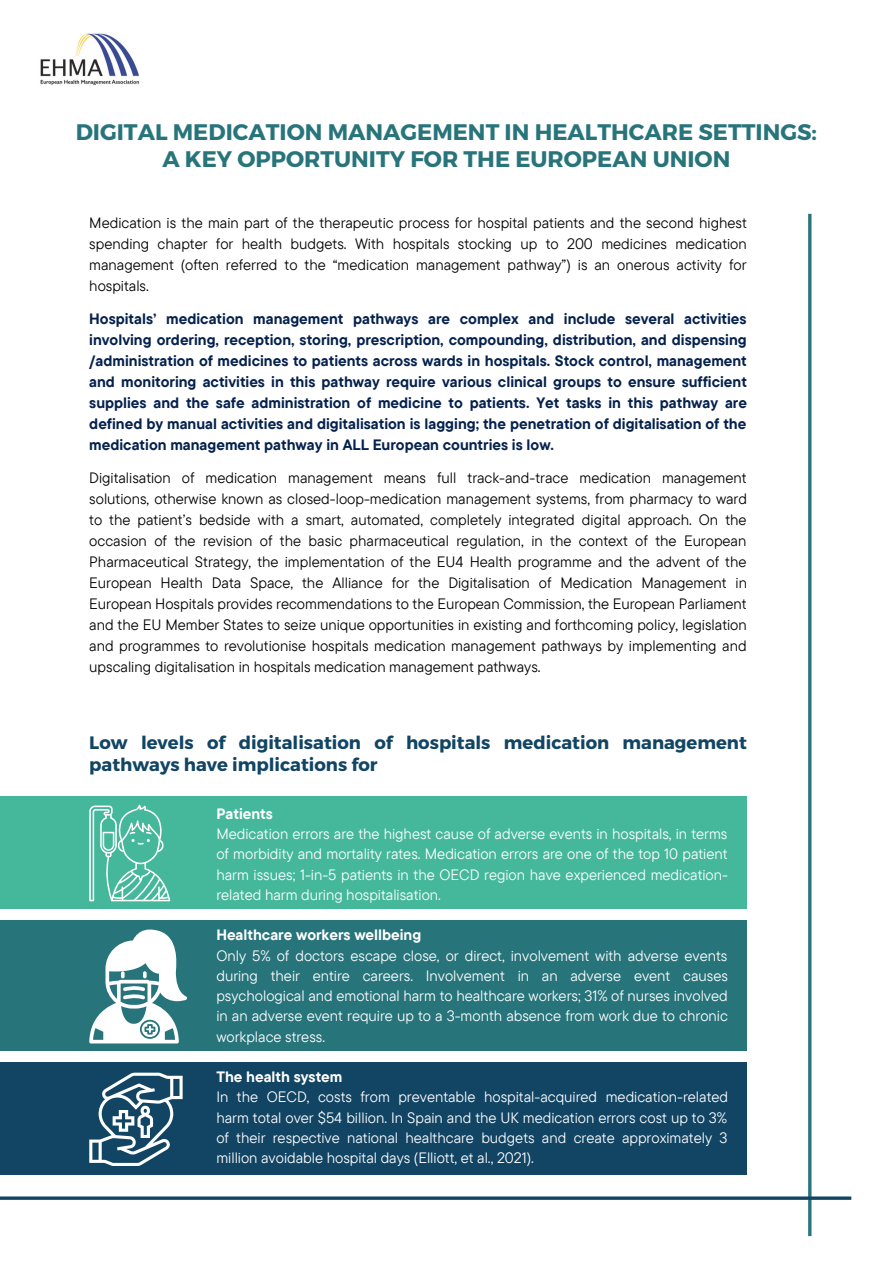
<style>
.page{position:relative;width:893px;height:1264px;background:#fff}
.page>*{position:absolute;margin:0;border:0;box-sizing:border-box;transform-origin:0 0}
.t1{font:700 22.5px/27px "Montserrat";color:#27757b;text-align:center}
.t2{font:700 18px/21.3px "Montserrat";color:#124564}
.t3{font:15px/21px "TT Commons Pro";color:#000;text-align:justify}
.t4{font:15px/20.2px "TT Commons Pro";color:#fff;text-align:justify}
.t5{font:700 15px/21px "TT Commons Pro";color:#05214d;text-align:justify}
.t6{font:700 15px "TT Commons Pro";color:#fff}
</style>
<div class="page">
<hr style="left:808px;top:214px;width:3px;height:1022px;background:#27757b">
<hr style="left:0;top:1196px;width:851px;height:3px;background:#124564">
<img style="left:40px;top:33px;width:99px;height:52px">
<div style="left:0;top:796px;width:746px;height:112px;background:#45b89b"></div>
<div style="left:0;top:920px;width:746px;height:131px;background:#27757b"></div>
<div style="left:0;top:1062px;width:746px;height:112px;background:#124564"></div>
<svg style="left:89px;top:804px;width:81px;height:97px"></svg>
<svg style="left:89px;top:1072px;width:94px;height:93px"></svg>
<svg style="left:89px;top:929px;width:98px;height:114px"></svg>
<h1 class="t1" style="left:76px;top:117px;width:742px">DIGITAL MEDICATION MANAGEMENT IN HEALTHCARE SETTINGS:<br>A KEY OPPORTUNITY FOR THE EUROPEAN UNION</h1>
<p class="t3" style="left:89px;top:212px;width:659px">Medication is the main part of the therapeutic process for hospital patients and the second highest spending chapter for health budgets. With hospitals stocking up to 200 medicines medication management (often referred to the “medication management pathway”) is an onerous activity for hospitals.</p>
<p class="t5" style="left:89px;top:308px;width:659px">Hospitals’ medication management pathways are complex and include several activities involving ordering, reception, storing, prescription, compounding, distribution, and dispensing /administration of medicines to patients across wards in hospitals. Stock control, management and monitoring activities in this pathway require various clinical groups to ensure sufficient supplies and the safe administration of medicine to patients. Yet tasks in this pathway are defined by manual activities and digitalisation is lagging; the penetration of digitalisation of the medication management pathway in ALL European countries is low.</p>
<p class="t3" style="left:89px;top:467px;width:659px">Digitalisation of medication management means full track-and-trace medication management solutions, otherwise known as closed-loop-medication management systems, from pharmacy to ward to the patient’s bedside with a smart, automated, completely integrated digital approach. On the occasion of the revision of the basic pharmaceutical regulation, in the context of the European Pharmaceutical Strategy, the implementation of the EU4 Health programme and the advent of the European Health Data Space, the Alliance for the Digitalisation of Medication Management in European Hospitals provides recommendations to the European Commission, the European Parliament and the EU Member States to seize unique opportunities in existing and forthcoming policy, legislation and programmes to revolutionise hospitals medication management pathways by implementing and upscaling digitalisation in hospitals medication management pathways.</p>
<p class="t2" style="left:89px;top:731px;width:659px">Low levels of digitalisation of hospitals medication management pathways have implications for</p>
<p class="t6" style="left:216px;top:804px;width:58px">Patients</p>
<p class="t4" style="left:216px;top:823px;width:513px">Medication errors are the highest cause of adverse events in hospitals, in terms of morbidity and mortality rates. Medication errors are one of the top 10 patient harm issues; 1-in-5 patients in the OECD region have experienced medication&shy;related harm during hospitalisation.</p>
<p class="t6" style="left:216px;top:925px;width:206px">Healthcare workers wellbeing</p>
<p class="t4" style="left:216px;top:944px;width:513px">Only 5% of doctors escape close, or direct, involvement with adverse events during their entire careers. Involvement in an adverse event causes psychological and emotional harm to healthcare workers; 31% of nurses involved in an adverse event require up to a 3-month absence from work due to chronic workplace stress.</p>
<p class="t6" style="left:216px;top:1067px;width:127px">The health system</p>
<p class="t4" style="left:216px;top:1086px;width:513px">In the OECD, costs from preventable hospital-acquired medication-related harm total over $54 billion. In Spain and the UK medication errors cost up to 3% of their respective national healthcare budgets and create approximately 3 million avoidable hospital days (Elliott, et al., 2021).</p>
</div>
